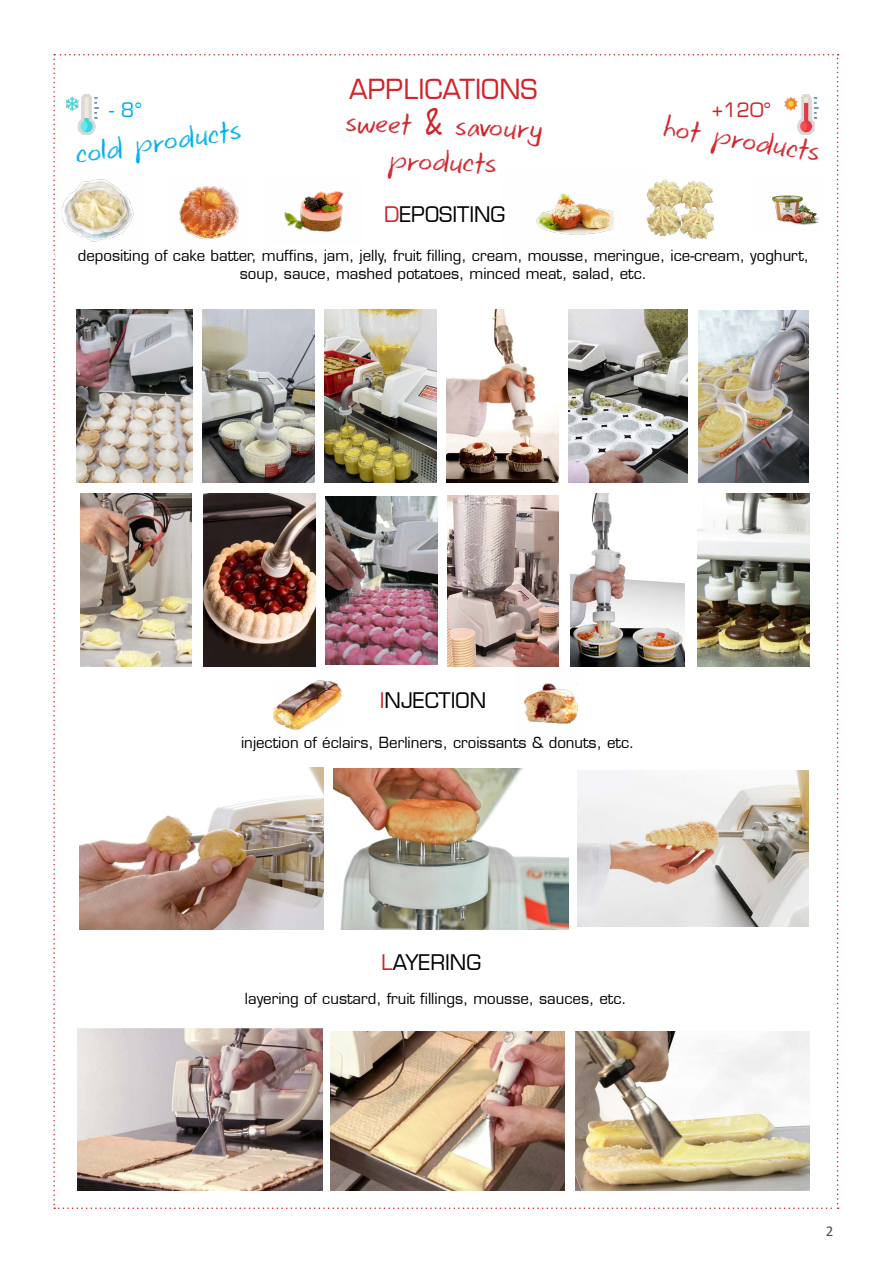
<style>
.page{position:relative;width:893px;height:1263px;background:#fff}
.page>*{position:absolute;margin:0;border:0;box-sizing:border-box;transform-origin:0 0}
.Hoofdtitel_TOC{font:30px/36px "DK Keswick";color:#d2232a;text-align:center}
.Hoofdtitel_TOC-2{font:30px "DK Keswick";color:#00aeef}
.Hoofdtitel_TOC-3{font:500 27px "Eurostile";color:#d2232a}
.Hoofdtitel_TOC-4{font:500 21px "Eurostile";color:#000}
.Hoofdtitel_TOC-5{font:500 19.5px "Eurostile";color:#d2232a}
.Hoofdtitel_TOC-6{font:500 19.5px "Eurostile";color:#00aeef}
.Hoofdtitel_TOC-7{font:500 15px/18px "Eurostile";color:#000;text-align:center}
.t1{font:15px "Calibri";color:#4d4d4f}
.s1{font-family:"Cynthia Handwriting"}
.s2{color:#d2232a}
</style>
<div class="page">
<img style="left:53px;top:54px;width:786px;height:1155px">
<img style="left:569px;top:309px;width:118px;height:174px">
<img style="left:80px;top:494px;width:112px;height:173px">
<img style="left:204px;top:494px;width:112px;height:173px">
<img style="left:326px;top:496px;width:112px;height:168px">
<img style="left:447px;top:495px;width:111px;height:172px">
<img style="left:697px;top:494px;width:112px;height:173px">
<img style="left:570px;top:494px;width:114px;height:173px">
<img style="left:170px;top:178px;width:79px;height:67px">
<img style="left:265px;top:179px;width:97px;height:65px">
<img style="left:502px;top:167px;width:146px;height:93px">
<img style="left:647px;top:178px;width:67px;height:60px">
<img style="left:752px;top:178px;width:70px;height:55px">
<img style="left:53px;top:171px;width:89px;height:85px">
<img style="left:782px;top:95px;width:39px;height:40px">
<img style="left:62px;top:95px;width:40px;height:40px">
<img style="left:578px;top:770px;width:231px;height:157px">
<img style="left:78px;top:1028px;width:245px;height:163px">
<img style="left:330px;top:1031px;width:235px;height:160px">
<img style="left:575px;top:1031px;width:234px;height:160px">
<p class="Hoofdtitel_TOC-3" style="left:349px;top:73px;width:190px">APPLICATIONS</p>
<p class="Hoofdtitel_TOC-6" style="left:109px;top:98px;width:35px">- 8°</p>
<p class="Hoofdtitel_TOC-5" style="left:712px;top:98px;width:61px">+120°</p>
<p class="Hoofdtitel_TOC-2" style="left:72px;top:136px;width:169px;rotate:-9deg">cold products</p>
<p class="Hoofdtitel_TOC" style="left:667px;top:108px;width:160px;rotate:9deg">hot products</p>
<p class="Hoofdtitel_TOC" style="left:346px;top:103px;width:199px;rotate:2deg">sweet <span class="s1">&amp;</span> savoury products</p>
<p class="Hoofdtitel_TOC-4" style="left:384px;top:202px;width:123px"><span class="s2">D</span>EPOSITING</p>
<p class="Hoofdtitel_TOC-7" style="left:78px;top:247px;width:733px">depositing of cake batter, muffins, jam, jelly, fruit filling, cream, mousse, meringue, ice-cream, yoghurt, soup, sauce, mashed potatoes, minced meat, salad, etc.</p>
<p class="Hoofdtitel_TOC-4" style="left:380px;top:687px;width:108px"><span class="s2">I</span>NJECTION</p>
<p class="Hoofdtitel_TOC-7" style="left:241px;top:734px;width:395px">injection of éclairs, Berliners, croissants &amp; donuts, etc.</p>
<p class="Hoofdtitel_TOC-4" style="left:381px;top:949px;width:101px"><span class="s2">L</span>AYERING</p>
<p class="Hoofdtitel_TOC-7" style="left:245px;top:990px;width:383px">layering of custard, fruit fillings, mousse, sauces, etc.</p>
<p class="t1" style="left:826px;top:1221px;width:9px">2</p>
</div>
